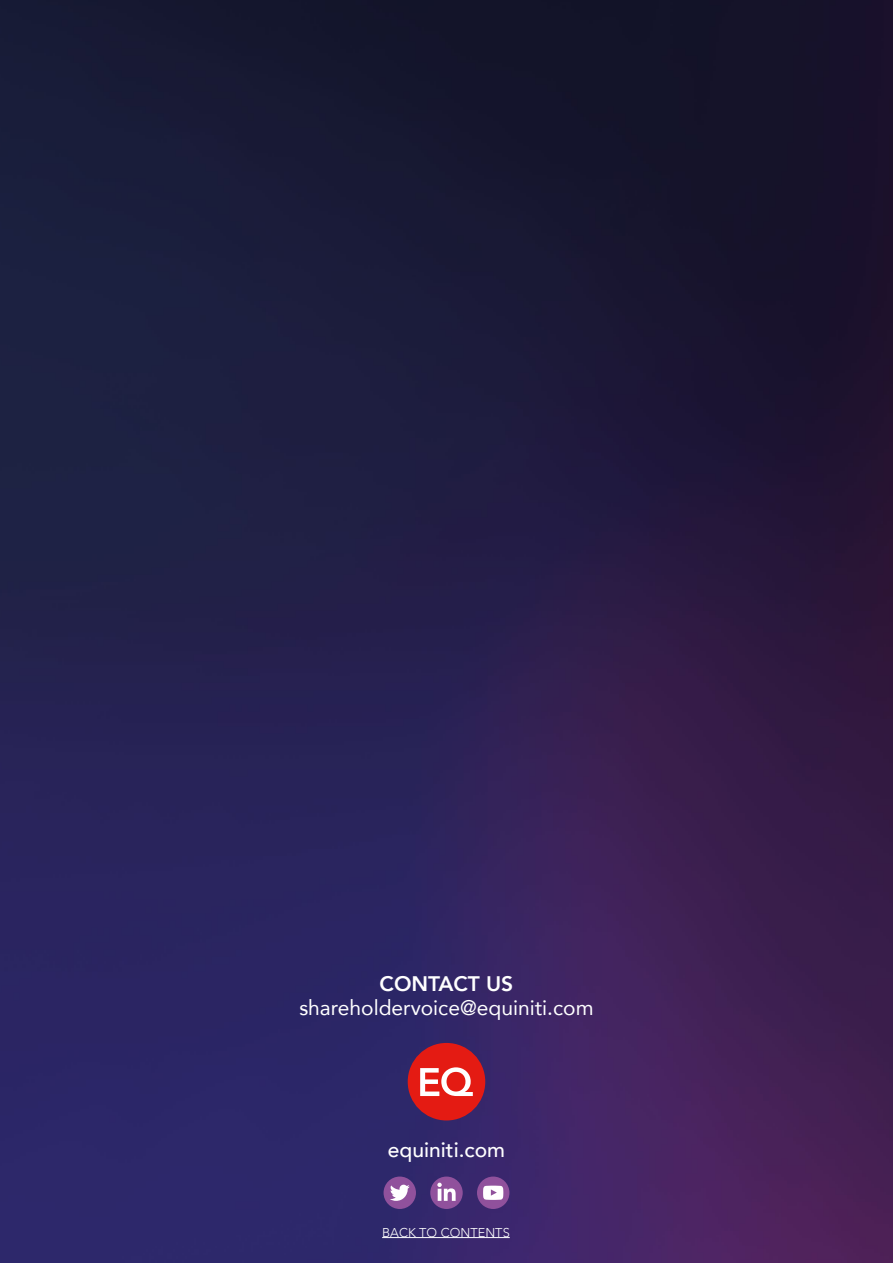
<style>
.page{position:relative;width:893px;height:1263px;background:#fff}
.page>*{position:absolute;margin:0;border:0;box-sizing:border-box;transform-origin:0 0}
.t1{font:21px "Avenir";color:#fff}
.t2{font:500 21px "Avenir";color:#fff}
.t3{font:800 21px "Avenir";color:#fff}
.t4{font:300 12.75px "Avenir";letter-spacing:.005em;color:#fff}
</style>
<div class="page">
<img style="left:0;top:0;width:893px;height:1263px">
<div style="left:408px;top:1043px;width:77px;height:77px;background:#e41b13;border-radius:50%"></div>
<svg style="left:420px;top:1067px;width:53px;height:29px"></svg>
<div style="left:477px;top:1176px;width:32px;height:33px;background:#90519c;border-radius:50%"></div>
<svg style="left:483px;top:1185px;width:20px;height:15px"></svg>
<div style="left:430px;top:1176px;width:33px;height:33px;background:#90519c;border-radius:50%"></div>
<svg style="left:437px;top:1183px;width:19px;height:18px"></svg>
<div style="left:384px;top:1176px;width:32px;height:33px;background:#90519c;border-radius:50%"></div>
<svg style="left:390px;top:1185px;width:20px;height:16px"></svg>
<hr style="left:382px;top:1237px;width:128px;height:1px;background:#fff">
<p class="t3" style="left:380px;top:967px;width:135px">CONTACT US</p>
<p class="t1" style="left:299px;top:990px;width:296px">shareholdervoice@equiniti.com</p>
<p class="t2" style="left:388px;top:1132px;width:119px">equiniti.com</p>
<p class="t4" style="left:382px;top:1225px;width:129px">BACK TO CONTENTS</p>
</div>
